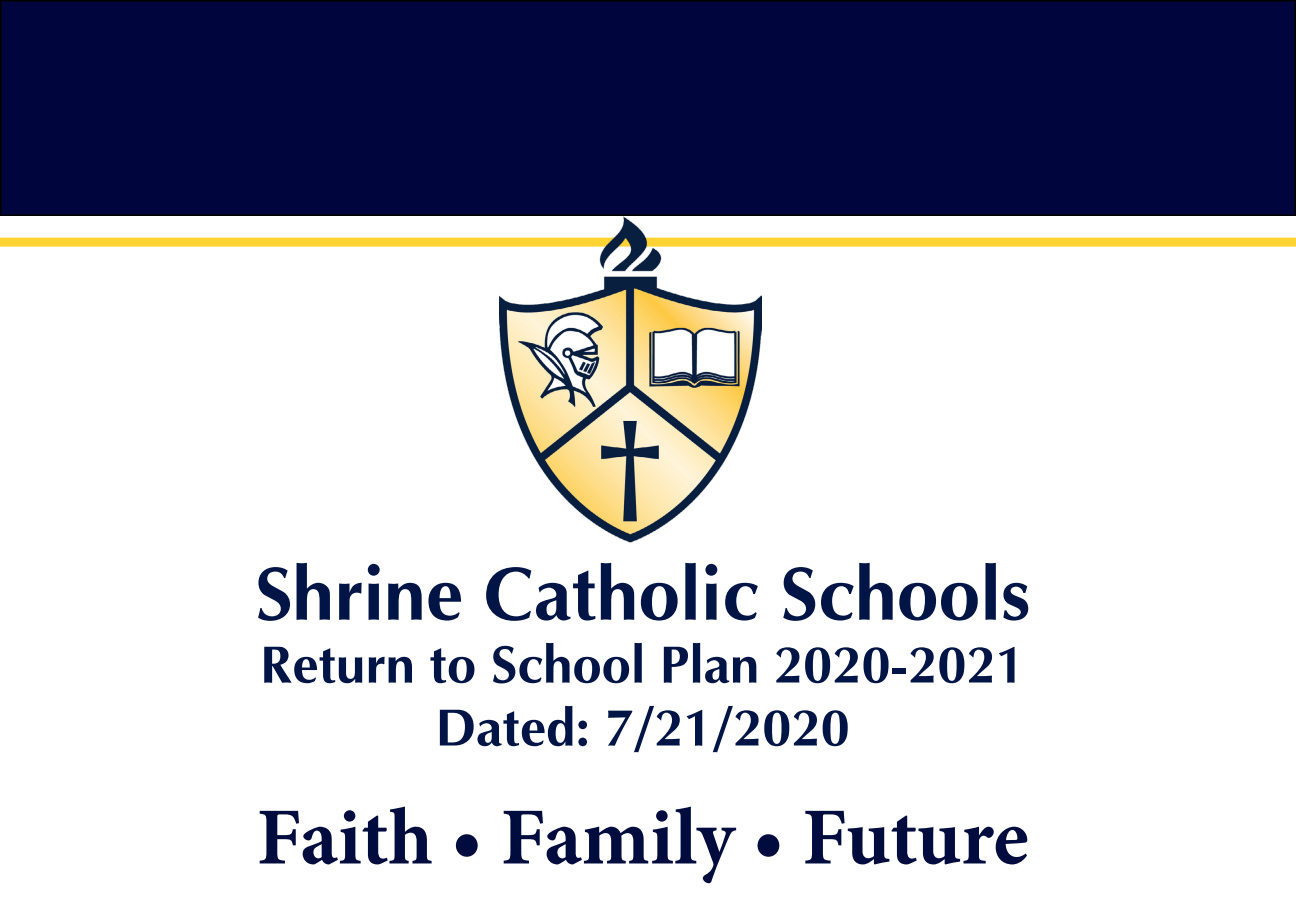
<style>
.page{position:relative;width:1296px;height:918px;background:#fff}
.page>*{position:absolute;margin:0;border:0;box-sizing:border-box;transform-origin:0 0}
.t1{font:700 81px "Minion Pro";letter-spacing:-.005em;color:#000b3e}
.t2{font:700 75px "Optima";color:#001446}
.t3{font:700 52.5px/63px "Optima";color:#001446;text-align:center}
</style>
<div class="page">
<div style="left:1px;top:1px;width:1294px;height:214px;background:#00053e"></div>
<div style="left:0;top:0;width:1296px;height:216px;border:2px solid #000"></div>
<div style="left:0;top:238px;width:1296px;height:9px;background:#ffd334"></div>
<img style="left:500px;top:216px;width:262px;height:327px">
<h2 class="t2" style="left:255px;top:553px;width:777px">Shrine Catholic Schools</h2>
<p class="t3" style="left:260px;top:635px;width:766px">Return to School Plan 2020-2021<br>Dated: 7/21/2020</p>
<h1 class="t1" style="left:257px;top:781px;width:774px">Faith • Family • Future</h1>
</div>
